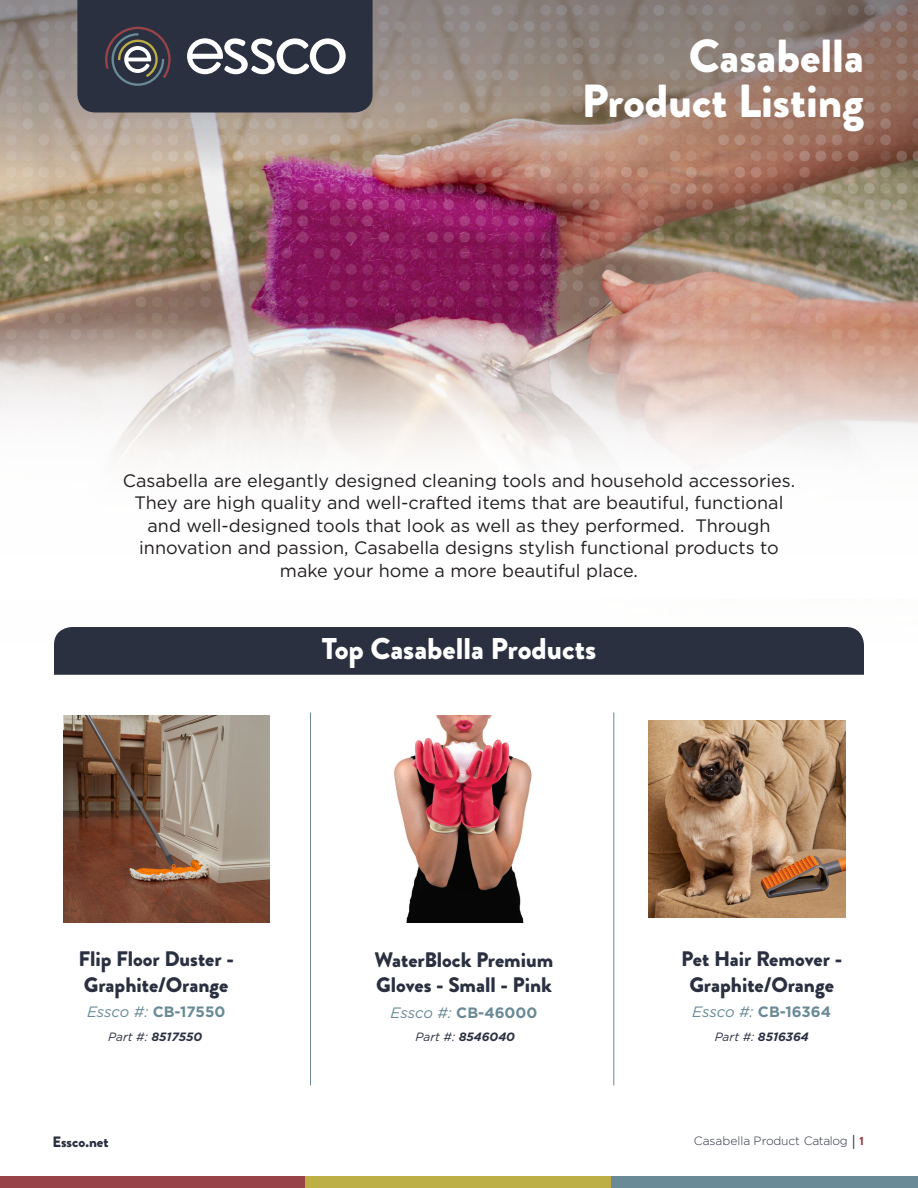
<style>
.page{position:relative;width:918px;height:1188px;background:#fff}
.page>*{position:absolute;margin:0;border:0;box-sizing:border-box;transform-origin:0 0}
.t1{font:900 46.35px/45px "Brandon Grotesque";color:#fff;text-align:right}
.t2{font:900 30px "Brandon Grotesque";color:#fff}
.t3{font:900 21px/25.5px "Brandon Grotesque";color:#2b3041}
.t4{font:18px/22.5px "Gotham";color:#231f20;text-align:center}
.t5{font:700 15px "Gotham";color:#698a96}
.t6{font:900 15px "Brandon Grotesque";color:#2b3041}
.t7{font:italic 700 12px "Gotham";color:#2b3041}
.t8{font:300 12px "Gotham";letter-spacing:-.01em;color:#2b3041}
.s1{font-weight:400;font-style:italic}
.s2{font-weight:400}
.s3{font-weight:400;font-size:15px}
.s4{font-family:"Brandon Grotesque";font-weight:900;color:#984347}
</style>
<div class="page">
<img style="left:0;top:176px;width:918px;height:230px">
<div style="left:0;top:1176px;width:305px;height:12px;background:#984347"></div>
<div style="left:305px;top:1176px;width:306px;height:12px;background:#beae46"></div>
<div style="left:611px;top:1176px;width:307px;height:12px;background:#698a96"></div>
<hr style="left:310px;top:712px;width:1px;height:373px;background:#698a96">
<hr style="left:613px;top:712px;width:1px;height:373px;background:#698a96">
<div style="left:54px;top:627px;width:810px;height:48px;background:#2b3041"></div>
<svg style="left:0;top:0;width:918px;height:176px;background:#a0887d"></svg>
<svg style="left:77px;top:0;width:296px;height:112px;background:#404352"></svg>
<img style="left:648px;top:721px;width:197px;height:197px">
<img style="left:63px;top:716px;width:207px;height:206px">
<img style="left:394px;top:716px;width:138px;height:206px">
<p class="t1" style="left:582px;top:34px;width:284px">Casabella<br>Product Listing</p>
<p class="t4" style="left:123px;top:469px;width:674px">Casabella are elegantly designed cleaning tools and household accessories.<br>They are high quality and well-crafted items that are beautiful, functional</p>
<p class="t4" style="left:148px;top:514px;width:624px">and well-designed tools that look as well as they performed. Through</p>
<p class="t4" style="left:139px;top:536px;width:641px">innovation and passion, Casabella designs stylish functional products to</p>
<p class="t4" style="left:280px;top:559px;width:360px">make your home a more beautiful place.</p>
<p class="t2" style="left:322px;top:627px;width:276px">Top Casabella Products</p>
<p class="t3" style="left:79px;top:947px;width:157px">Flip Floor Duster -<br>Graphite/Orange</p>
<p class="t5" style="left:87px;top:1002px;width:140px"><span class="s1">Essco #:</span> CB-17550</p>
<p class="t3" style="left:375px;top:947px;width:180px">WaterBlock Premium<br>Gloves - Small - Pink</p>
<p class="t5" style="left:391px;top:1002px;width:148px"><span class="s1">Essco #:</span> CB-46000</p>
<p class="t3" style="left:681px;top:947px;width:162px;text-align:center">Pet Hair Remover -<br>Graphite/Orange</p>
<p class="t5" style="left:692px;top:1002px;width:140px"><span class="s1">Essco #:</span> CB-16364</p>
<p class="t7" style="left:108px;top:1029px;width:95px"><span class="s2">Part #:</span> 8517550</p>
<p class="t7" style="left:416px;top:1029px;width:101px"><span class="s2">Part #:</span> 8546040</p>
<p class="t7" style="left:715px;top:1029px;width:96px"><span class="s2">Part #:</span> 8516364</p>
<p class="t6" style="left:52px;top:1131px;width:58px">Essco.net</p>
<p class="t8" style="left:694px;top:1133px;width:172px">Casabella Product Catalog <span class="s3">|</span> <span class="s4">1</span></p>
</div>
